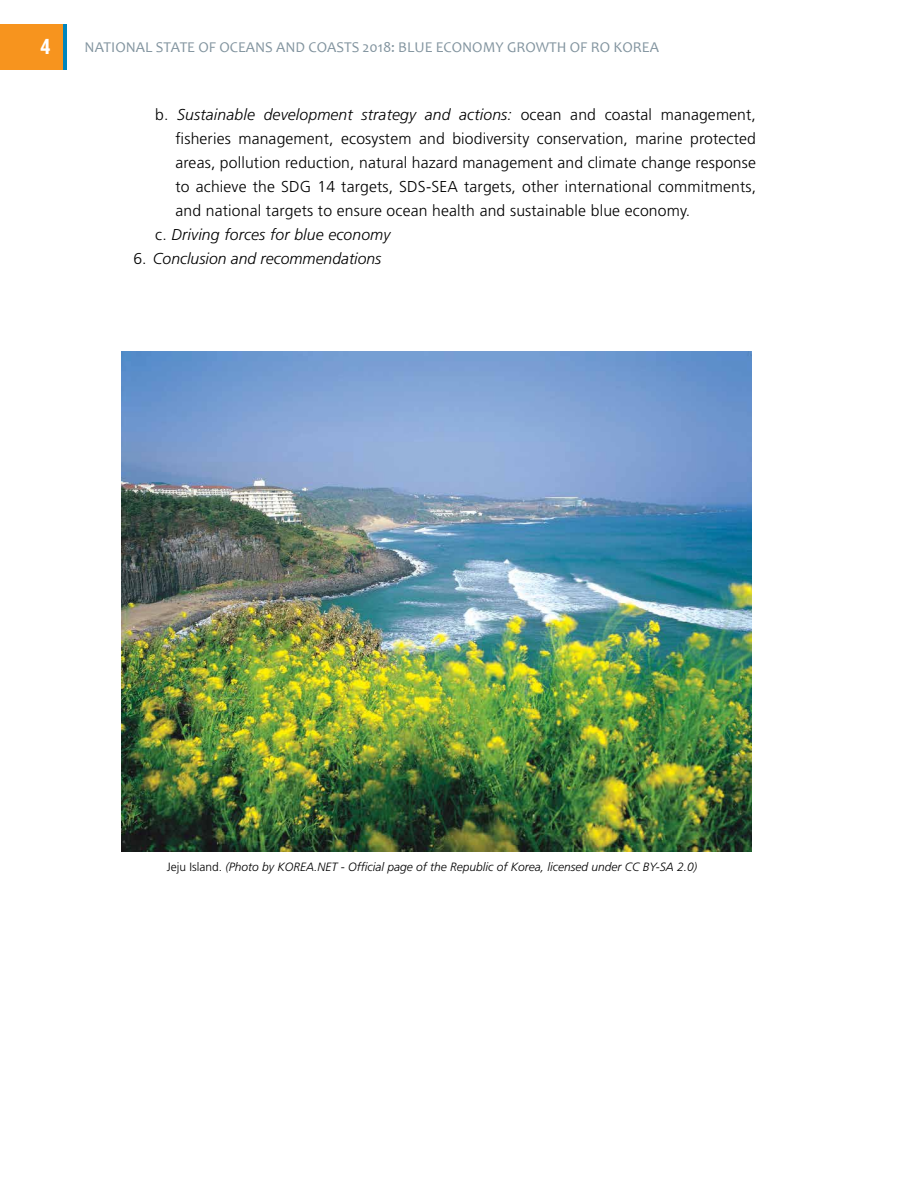
<style>
.page{position:relative;width:918px;height:1188px;background:#fff}
.page>*{position:absolute;margin:0;border:0;box-sizing:border-box;transform-origin:0 0}
.t1{font:700 21px "Roboto Condensed";color:#fff}
.t2{font:300 15.75px "Frutiger LT Std";letter-spacing:.01em;color:#000}
.t3{font:italic 300 15.75px "Frutiger LT Std";letter-spacing:.01em;color:#000}
.t4{font:15px "Candara";color:#82949f}
.t5{font:italic 300 12px "Frutiger LT Std";color:#000}
.s1{font-style:normal}
</style>
<div class="page">
<div style="left:0;top:24px;width:63px;height:46px;background:#f7941e"></div>
<hr style="left:63px;top:24px;width:4px;height:46px;background:#0085bd">
<img style="left:122px;top:351px;width:630px;height:501px">
<h1 class="t1" style="left:40px;top:31px;width:12px">4</h1>
<p class="t4" style="left:85px;top:38px;width:576px">NATIONAL STATE OF OCEANS AND COASTS 2018: BLUE ECONOMY GROWTH OF RO KOREA</p>
<p class="t3" style="left:155px;top:105px;width:602px"><span class="s1">b.</span> Sustainable development strategy and actions: <span class="s1">ocean and coastal management,</span></p>
<p class="t2" style="left:176px;top:129px;width:582px">fisheries management, ecosystem and biodiversity conservation, marine protected</p>
<p class="t2" style="left:176px;top:153px;width:582px">areas, pollution reduction, natural hazard management and climate change response</p>
<p class="t2" style="left:176px;top:177px;width:582px">to achieve the SDG 14 targets, SDS-SEA targets, other international commitments,</p>
<p class="t2" style="left:176px;top:201px;width:516px">and national targets to ensure ocean health and sustainable blue economy.</p>
<p class="t3" style="left:155px;top:225px;width:237px"><span class="s1">c.</span> Driving forces for blue economy</p>
<p class="t3" style="left:133px;top:249px;width:249px"><span class="s1">6.</span> Conclusion and recommendations</p>
<p class="t5" style="left:167px;top:860px;width:532px"><span class="s1">Jeju Island.</span> (Photo by KOREA.NET - Official page of the Republic of Korea, licensed under CC BY-SA 2.0)</p>
</div>
